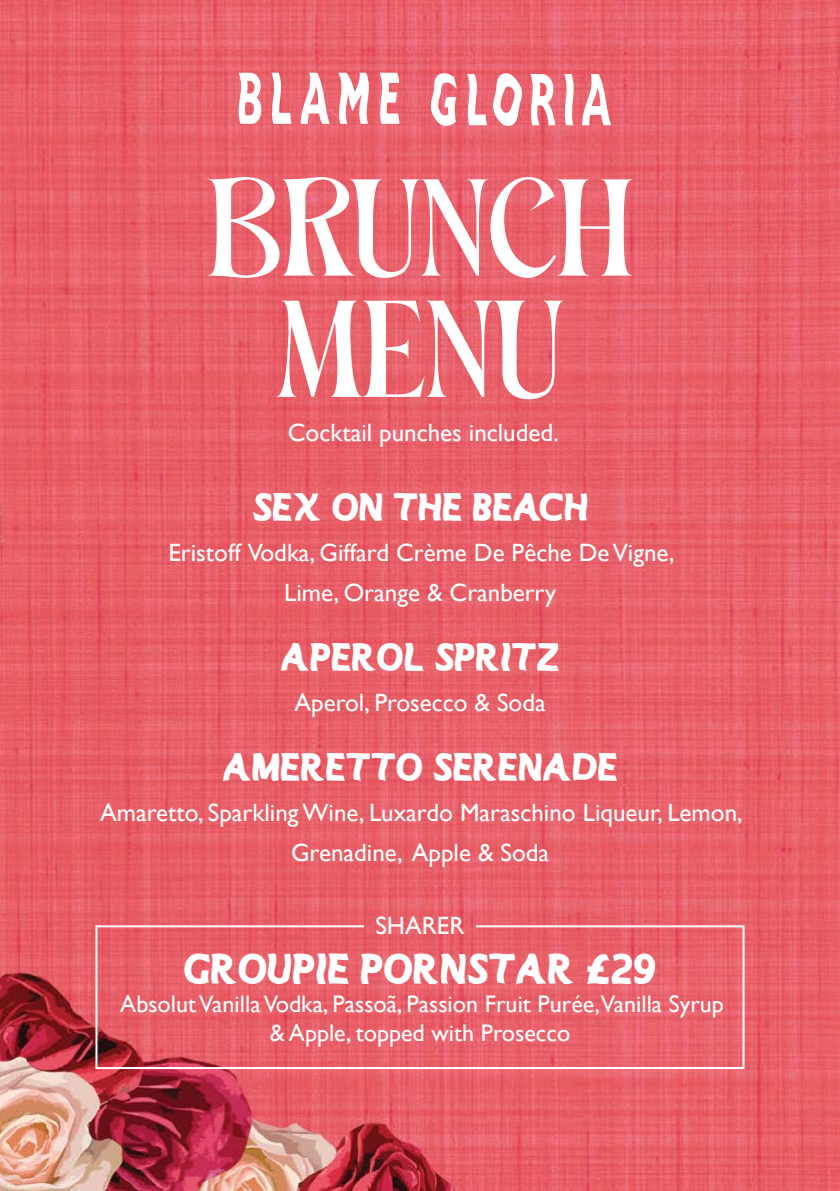
<style>
.page{position:relative;width:840px;height:1191px;background:#fff}
.page>*{position:absolute;margin:0;border:0;box-sizing:border-box;transform-origin:0 0}
.t1{font:138px/121.2px "Costa Nova";color:#fff;text-align:center}
.t2{font:43.6px "MANOLETE";color:#fff}
.t3{font:40px "MANOLETE";color:#fff}
.t4{font:25px/40px "Gill Sans";color:#fff;text-align:center}
.t5{font:24px/28.8px "Gill Sans";color:#fff;text-align:center}
.s1{font-family:"Gill Sans";font-weight:700}
</style>
<div class="page">
<img style="left:0;top:0;width:839px;height:1191px">
<svg style="left:234px;top:73px;width:27px;height:51px"></svg>
<svg style="left:268px;top:73px;width:23px;height:51px"></svg>
<svg style="left:300px;top:73px;width:29px;height:51px"></svg>
<svg style="left:335px;top:73px;width:64px;height:51px"></svg>
<svg style="left:430px;top:73px;width:26px;height:53px"></svg>
<svg style="left:464px;top:73px;width:91px;height:53px"></svg>
<svg style="left:561px;top:74px;width:49px;height:51px"></svg>
<div style="left:95px;top:925px;width:649px;height:144px;border:2px solid #fff"></div>
<img style="left:364px;top:916px;width:111px;height:18px">
<h1 class="t1" style="left:207px;top:174px;width:427px">BRUNCH<br>MENU</h1>
<p class="t4" style="left:288px;top:412px;width:272px">Cocktail punches included.</p>
<h3 class="t3" style="left:252px;top:487px;width:337px">SEX ON THE BEACH</h3>
<p class="t4" style="left:168px;top:532px;width:507px">Eristoff Vodka, Giffard Crème De Pêche De Vigne,<br>Lime, Orange &amp; Cranberry</p>
<h3 class="t3" style="left:280px;top:637px;width:280px">APEROL SPRITZ</h3>
<p class="t4" style="left:294px;top:682px;width:252px">Aperol, Prosecco &amp; Soda</p>
<h3 class="t3" style="left:222px;top:747px;width:396px">AMERETTO SERENADE</h3>
<p class="t4" style="left:100px;top:792px;width:643px">Amaretto, Sparkling Wine, Luxardo Maraschino Liqueur, Lemon,<br>Grenadine, Apple &amp; Soda</p>
<p class="t4" style="left:375px;top:905px;width:91px">SHARER</p>
<h2 class="t2" style="left:184px;top:947px;width:473px">GROUPIE PORNSTAR <span class="s1">£</span>29</h2>
<p class="t5" style="left:120px;top:989px;width:604px">Absolut Vanilla Vodka, Passoã, Passion Fruit Purée,Vanilla Syrup &amp; Apple, topped with Prosecco</p>
</div>
